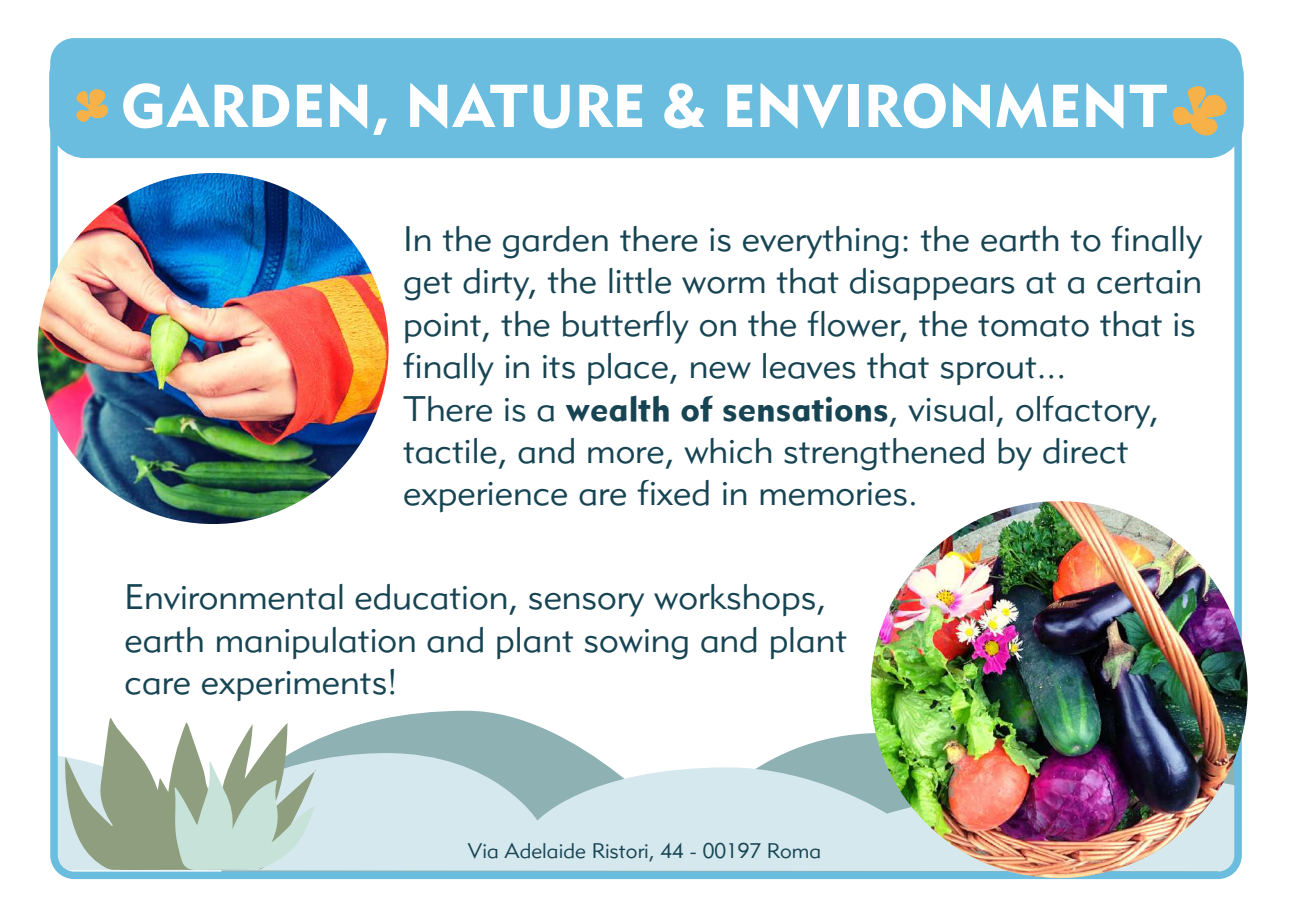
<style>
.page{position:relative;width:1289px;height:919px;background:#fff}
.page>*{position:absolute;margin:0;border:0;box-sizing:border-box;transform-origin:0 0}
.t1{font:60px "Metro Black LT Two";color:#fff}
.t2{font:35.25px/42.3px "Metro Lite LT Two";color:#174453}
.t3{font:21px "Metro Lite LT Two";color:#174453}
.s1{font-family:"Metro Black LT Two"}
</style>
<div class="page">
<div style="left:49px;top:40px;width:1194px;height:118px;background:#6abdde;border-radius:36px"></div>
<svg style="left:76px;top:89px;width:32px;height:33px"></svg>
<svg style="left:1172px;top:86px;width:54px;height:50px"></svg>
<svg style="left:316px;top:710px;width:565px;height:43px"></svg>
<svg style="left:59px;top:753px;width:1182px;height:117px;fill:#d5e8ee"></svg>
<svg style="left:65px;top:718px;width:251px;height:152px"></svg>
<div style="left:50px;top:38px;width:1191px;height:841px;border:8px solid #6abdde;border-radius:20px"></div>
<img style="left:38px;top:173px;width:350px;height:351px;border-radius:175px">
<img style="left:870px;top:501px;width:377px;height:377px;border-radius:188px">
<h1 class="t1" style="left:121px;top:68px;width:1049px">GARDEN, NATURE &amp; ENVIRONMENT</h1>
<p class="t2" style="left:403px;top:217px;width:800px">In the garden there is everything: the earth to finally get dirty, the little worm that disappears at a certain point, the butterfly on the flower, the tomato that is finally in its place, new leaves that sprout...<br>There is a <span class="s1">wealth of sensations</span>, visual, olfactory, tactile, and more, which strengthened by direct experience are fixed in memories.</p>
<p class="t2" style="left:124px;top:575px;width:724px">Environmental education, sensory workshops, earth manipulation and plant sowing and plant care experiments!</p>
<p class="t3" style="left:468px;top:837px;width:354px">Via Adelaide Ristori, 44 - 00197 Roma</p>
</div>
